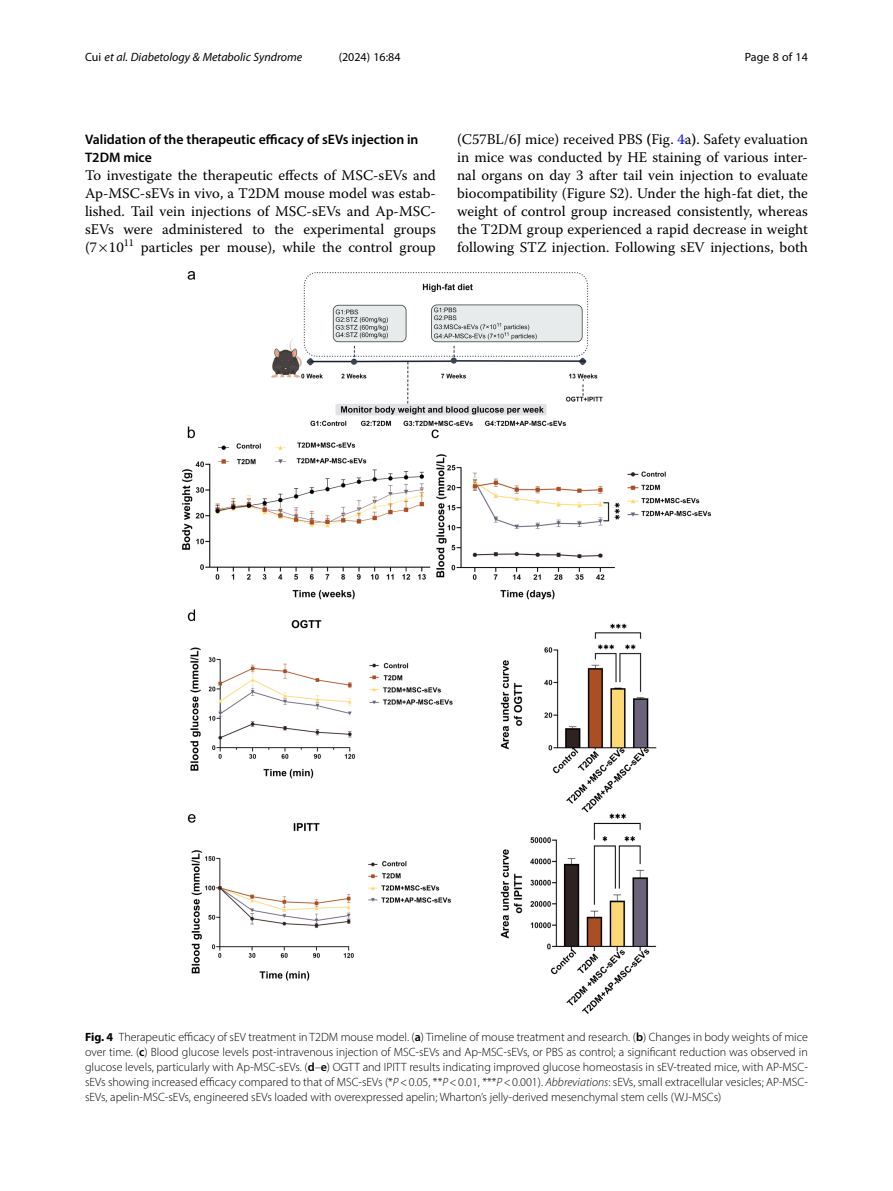
<style>
.page{position:relative;width:893px;height:1191px;background:#fff}
.page>*{position:absolute;margin:0;border:0;box-sizing:border-box;transform-origin:0 0}
.Body_Text{font:14.7px/18px "Warnock Pro";color:#000;text-align:justify}
.Head_2{font:600 13.8px/18px "Myriad Pro";color:#000}
.Figure_Caption{font:300 12px/15px "Myriad Pro";color:#000;text-align:justify}
.t1{font:italic 12px "Myriad Pro";color:#000}
.t2{font:12px "Myriad Pro";color:#000}
.s1{font-style:normal}
.s2{font-weight:600}
.s3{color:#00f}
.s4{font-weight:700}
.s5{font-style:italic}
</style>
<div class="page">
<img style="left:183px;top:272px;width:527px;height:742px">
<p class="t1" style="left:85px;top:50px;width:219px"><span class="s1">Cui</span> et al. Diabetology &amp; Metabolic Syndrome</p>
<p class="t2" style="left:339px;top:50px;width:63px">(2024) 16:84</p>
<p class="t2" style="left:745px;top:50px;width:65px">Page 8 of 14</p>
<p class="Head_2" style="left:85px;top:130px;width:335px">Validation of the therapeutic efficacy of sEVs injection in<br>T2DM mice</p>
<p class="Body_Text" style="left:85px;top:166px;width:352px">To investigate the therapeutic effects of MSC-sEVs and Ap-MSC-sEVs in vivo, a T2DM mouse model was estab&shy;lished. Tail vein injections of MSC-sEVs and Ap-MSC&shy;sEVs were administered to the experimental groups (7 10<sup>11</sup> particles per mouse), while the control group</p>
<p class="Body_Text" style="left:457px;top:130px;width:352px">(C57BL/6J mice) received PBS <span class="s2">(</span>Fig. <span class="s3">4</span>a<span class="s2">)</span>. Safety evaluation in mice was conducted by HE staining of various inter&shy;nal organs on day 3 after tail vein injection to evaluate biocompatibility (Figure S2). Under the high-fat diet, the weight of control group increased consistently, whereas the T2DM group experienced a rapid decrease in weight following STZ injection. Following sEV injections, both</p>
<p class="Figure_Caption" style="left:85px;top:1029px;width:724px"><span class="s4">Fig. 4</span> Therapeutic efficacy of sEV treatment in T2DM mouse model. (<span class="s2">a</span>) Timeline of mouse treatment and research. (<span class="s2">b</span>) Changes in body weights of mice over time. (<span class="s2">c</span>) Blood glucose levels post-intravenous injection of MSC-sEVs and Ap-MSC-sEVs, or PBS as control; a significant reduction was observed in glucose levels, particularly with Ap-MSC-sEVs. (<span class="s2">d</span>–<span class="s2">e</span>) OGTT and IPITT results indicating improved glucose homeostasis in sEV-treated mice, with AP-MSC&shy;sEVs showing increased efficacy compared to that of MSC-sEVs (*<span class="s5">P</span>&lt;0.05, **<span class="s5">P</span>&lt;0.01, ***<span class="s5">P</span>&lt;0.001). <span class="s5">Abbreviations</span>: sEVs, small extracellular vesicles; AP-MSC&shy;sEVs, apelin-MSC-sEVs, engineered sEVs loaded with overexpressed apelin; Wharton’s jelly-derived mesenchymal stem cells (WJ-MSCs)</p>
</div>
